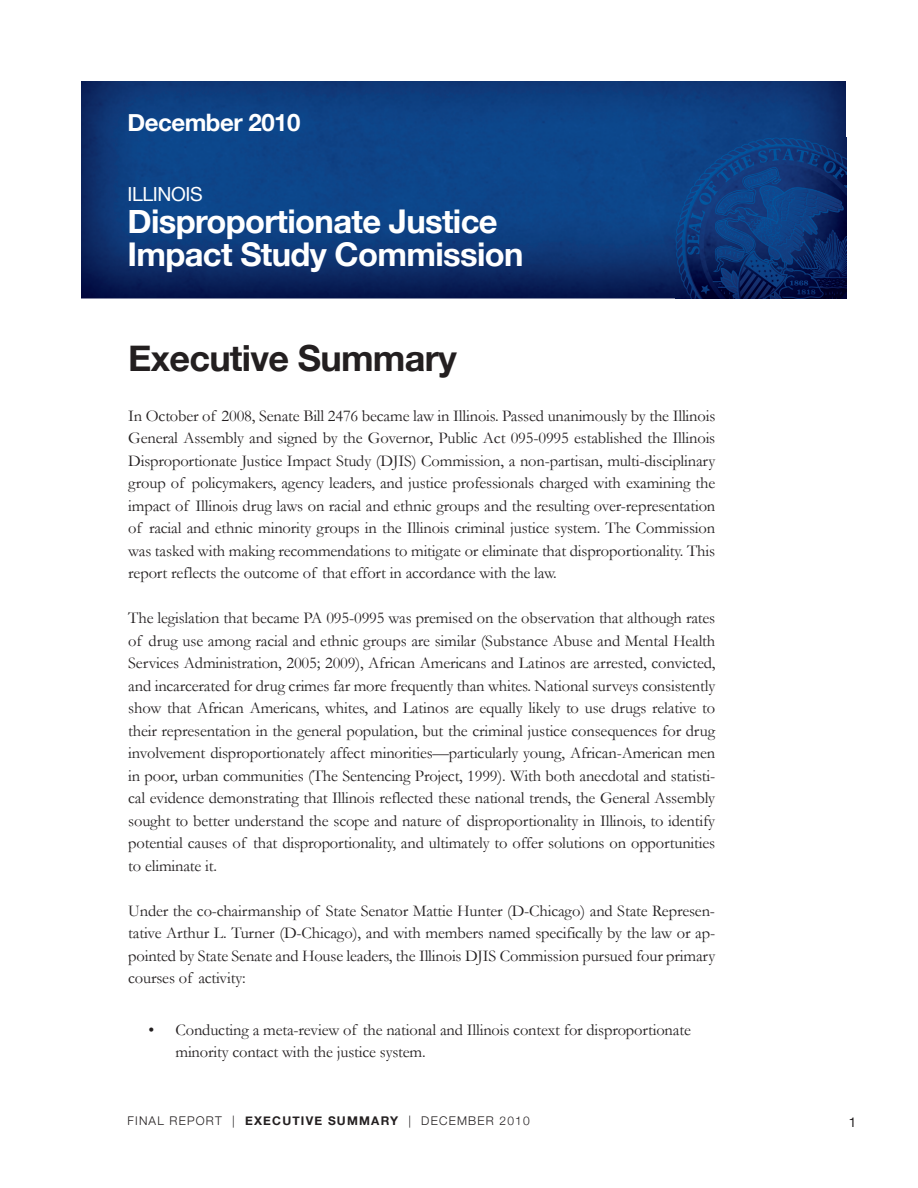
<style>
.page{position:relative;width:918px;height:1188px;background:#fff}
.page>*{position:absolute;margin:0;border:0;box-sizing:border-box;transform-origin:0 0}
.t1{font:700 36px "Helvetica Neue";letter-spacing:-.02em;color:#231f20}
.t2{font:700 32.7px/32.7px "Helvetica Neue";letter-spacing:-.02em;color:#fff}
.t3{font:700 24px "Helvetica Neue";letter-spacing:-.02em;color:#fff}
.t4{font:19.35px "Helvetica Neue";letter-spacing:-.02em;color:#fff}
.t5{font:16.5px/22.5px "Garamond";letter-spacing:-.01em;color:#231f20;text-align:justify}
.t6{font:13.5px "Helvetica Neue";color:#231f20}
.t7{font:300 12px "Helvetica Neue";letter-spacing:.1em;color:#231f20}
.s1{font-weight:700}
</style>
<div class="page">
<img style="left:81px;top:81px;width:765px;height:217px">
<img style="left:675px;top:137px;width:171px;height:161px">
<h3 class="t3" style="left:128px;top:108px;width:174px">december 2010</h3>
<p class="t4" style="left:128px;top:182px;width:77px">ILLINOIS</p>
<h2 class="t2" style="left:128px;top:205px;width:398px">disproportionate Justice<br>Impact Study Commission</h2>
<h1 class="t1" style="left:128px;top:336px;width:330px">Executive Summary</h1>
<p class="t5" style="left:128px;top:404px;width:589px">In October of 2008, Senate Bill 2476 became law in Illinois. Passed unanimously by the Illinois General Assembly and signed by the Governor, Public Act 095-0995 established the Illinois Disproportionate Justice Impact Study (DJIS) Commission, a non-partisan, multi-disciplinary group of policymakers, agency leaders, and justice professionals charged with examining the impact of Illinois drug laws on racial and ethnic groups and the resulting over-representation of racial and ethnic minority groups in the Illinois criminal justice system. The Commission was tasked with making recommendations to mitigate or eliminate that disproportionality. This report reflects the outcome of that effort in accordance with the law.</p>
<p class="t5" style="left:128px;top:607px;width:589px">The legislation that became PA 095-0995 was premised on the observation that although rates of drug use among racial and ethnic groups are similar (Substance Abuse and Mental Health Services Administration, 2005; 2009), African Americans and Latinos are arrested, convicted, and incarcerated for drug crimes far more frequently than whites. National surveys consistently show that African Americans, whites, and Latinos are equally likely to use drugs relative to their representation in the general population, but the criminal justice consequences for drug involvement disproportionately affect minorities—particularly young, African-American men in poor, urban communities (The Sentencing Project, 1999). With both anecdotal and statisti&shy;cal evidence demonstrating that Illinois reflected these national trends, the General Assembly sought to better understand the scope and nature of disproportionality in Illinois, to identify potential causes of that disproportionality, and ultimately to offer solutions on opportunities to eliminate it.</p>
<p class="t5" style="left:128px;top:899px;width:589px">Under the co-chairmanship of State Senator Mattie Hunter (D-Chicago) and State Represen&shy;tative Arthur L. Turner (D-Chicago), and with members named specifically by the law or ap&shy;pointed by State Senate and House leaders, the Illinois DJIS Commission pursued four primary courses of activity:</p>
<p class="t5" style="left:175px;top:1018px;width:517px;text-indent:-27px">• Conducting a meta-review of the national and Illinois context for disproportionate minority contact with the justice system.</p>
<p class="t7" style="left:128px;top:1114px;width:404px">FINAL REPORT | <span class="s1">EXECUTIVE SUMMARY</span> | DECEMBER 2010</p>
<p class="t6" style="left:849px;top:1114px;width:9px">1</p>
</div>
